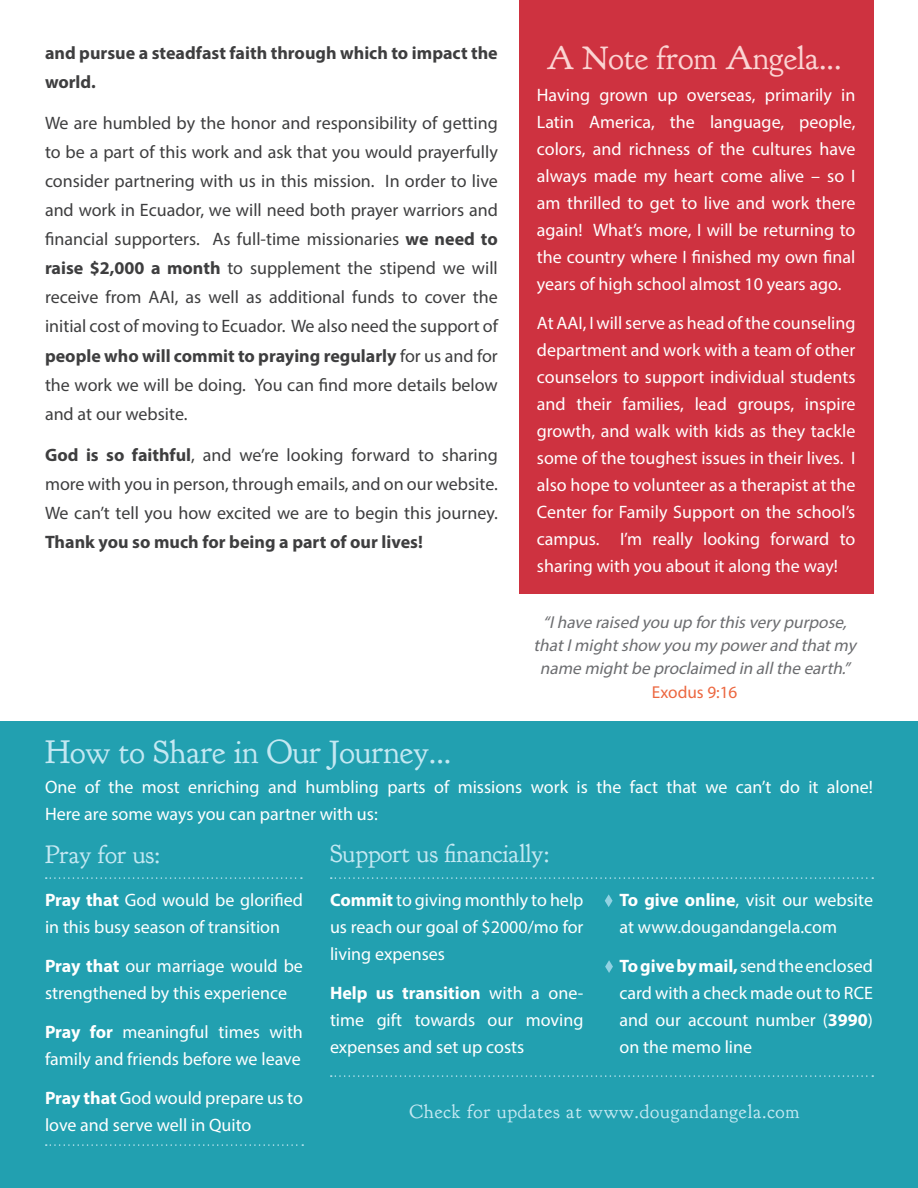
<style>
.page{position:relative;width:918px;height:1188px;background:#fff}
.page>*{position:absolute;margin:0;border:0;box-sizing:border-box;transform-origin:0 0}
.t1{font:33px "Goudy Bookletter 1911";color:#c4e8f2}
.t2{font:33px "Goudy Bookletter 1911";color:#fbd4d3}
.t3{font:25.5px "Goudy Bookletter 1911";color:#c4e8f2}
.t4{font:19.5px "Goudy Bookletter 1911";letter-spacing:.04em;color:#c4e8f2}
.t5{font:18px/27px "Myriad Pro";color:#fff}
.t6{font:18px/29.1px "Myriad Pro";color:#3e3e3f;text-align:justify}
.t7{font:700 18px/29.1px "Myriad Pro";color:#3e3e3f}
.t8{font:italic 17.25px/23.2px "Myriad Pro";color:#6c6d70;text-align:center}
.s1{font-weight:700}
.s2{font-style:normal;color:#ec6740}
</style>
<div class="page">
<div style="left:0;top:722px;width:918px;height:466px;background:#22a0b0"></div>
<div style="left:519px;top:0;width:354px;height:594px;background:#ce3240"></div>
<svg style="left:46px;top:877px;width:256px;height:2px"></svg>
<svg style="left:331px;top:877px;width:542px;height:2px"></svg>
<svg style="left:331px;top:1075px;width:542px;height:2px"></svg>
<svg style="left:46px;top:1144px;width:257px;height:2px"></svg>
<svg style="left:605px;top:894px;width:8px;height:13px"></svg>
<svg style="left:605px;top:960px;width:8px;height:13px"></svg>
<p class="t7" style="left:45px;top:37px;width:454px">and pursue a steadfast faith through which to impact the world.</p>
<p class="t6" style="left:45px;top:108px;width:454px">We are humbled by the honor and responsibility of getting to be a part of this work and ask that you would prayerfully consider partnering with us in this mission. In order to live and work in Ecuador, we will need both prayer warriors and financial supporters. As full-time missionaries <span class="s1">we need to raise $2,000 a month</span> to supplement the stipend we will receive from AAI, as well as additional funds to cover the initial cost of moving to Ecuador. We also need the support of <span class="s1">people who will commit to praying regularly</span> for us and for the work we will be doing. You can find more details below and at our website.</p>
<p class="t6" style="left:45px;top:440px;width:454px"><span class="s1">God is so faithful</span>, and we’re looking forward to sharing more with you in person, through emails, and on our website.<br>We can’t tell you how excited we are to begin this journey.<br><span class="s1">Thank you so much for being a part of our lives!</span></p>
<p class="t1" style="left:45px;top:732px;width:408px">How to Share in Our Journey...</p>
<p class="t2" style="left:547px;top:37px;width:296px">A Note from Angela...</p>
<p class="t5" style="left:537px;top:81px;width:320px;text-align:justify">Having grown up overseas, primarily in Latin America, the language, people, colors, and richness of the cultures have always made my heart come alive – so I am thrilled to get to live and work there again! What’s more, I will be returning to the country where I finished my own final years of high school almost 10 years ago.</p>
<p class="t5" style="left:537px;top:309px;width:320px;text-align:justify">At AAI, I will serve as head of the counseling department and work with a team of other counselors to support individual students and their families, lead groups, inspire growth, and walk with kids as they tackle some of the toughest issues in their lives. I also hope to volunteer as a therapist at the Center for Family Support on the school’s campus. I’m really looking forward to sharing with you about it along the way!</p>
<p class="t8" style="left:534px;top:610px;width:328px">“Ihave raised you up forthisverypurpose, thatImightshow you mypowerand thatmy name mightbe proclaimed in allthe earth.” <span class="s2">Exodus 9:16</span></p>
<p class="t5" style="left:45px;top:773px;width:829px">One of the most enriching and humbling parts of missions work is the fact that we can’t do it alone!<br>Here are some ways you can partner with us:</p>
<p class="t3" style="left:45px;top:838px;width:116px">Pray for us:</p>
<p class="t5" style="left:45px;top:886px;width:259px"><span class="s1">Pray that</span> God would be glorified in this busy season of transition</p>
<p class="t5" style="left:45px;top:952px;width:259px"><span class="s1">Pray that</span> our marriage would be strengthened by this experience</p>
<p class="t5" style="left:45px;top:1018px;width:259px"><span class="s1">Pray for</span> meaningful times with family and friends before we leave</p>
<p class="t5" style="left:45px;top:1084px;width:260px"><span class="s1">Pray that</span> God would prepare us to love and serve well in Quito</p>
<p class="t3" style="left:330px;top:838px;width:221px">Support us financially:</p>
<p class="t5" style="left:330px;top:886px;width:255px;text-align:justify"><span class="s1">Commit</span> to giving monthly to help us reach our goal of $2000/mo for living expenses</p>
<p class="t5" style="left:330px;top:979px;width:255px;text-align:justify"><span class="s1">Help us transition</span> with a one&shy;time gift towards our moving expenses and set up costs</p>
<p class="t5" style="left:620px;top:886px;width:255px"><span class="s1">To give online</span>, visit our website at www.dougandangela.com</p>
<p class="t5" style="left:620px;top:952px;width:255px;text-align:justify"><span class="s1">To give by mail,</span> send the enclosed card with a check made out to RCE and our account number (<span class="s1">3990</span>) on the memo line</p>
<p class="t4" style="left:410px;top:1099px;width:392px">Check for updates at www.dougandangela.com</p>
</div>
